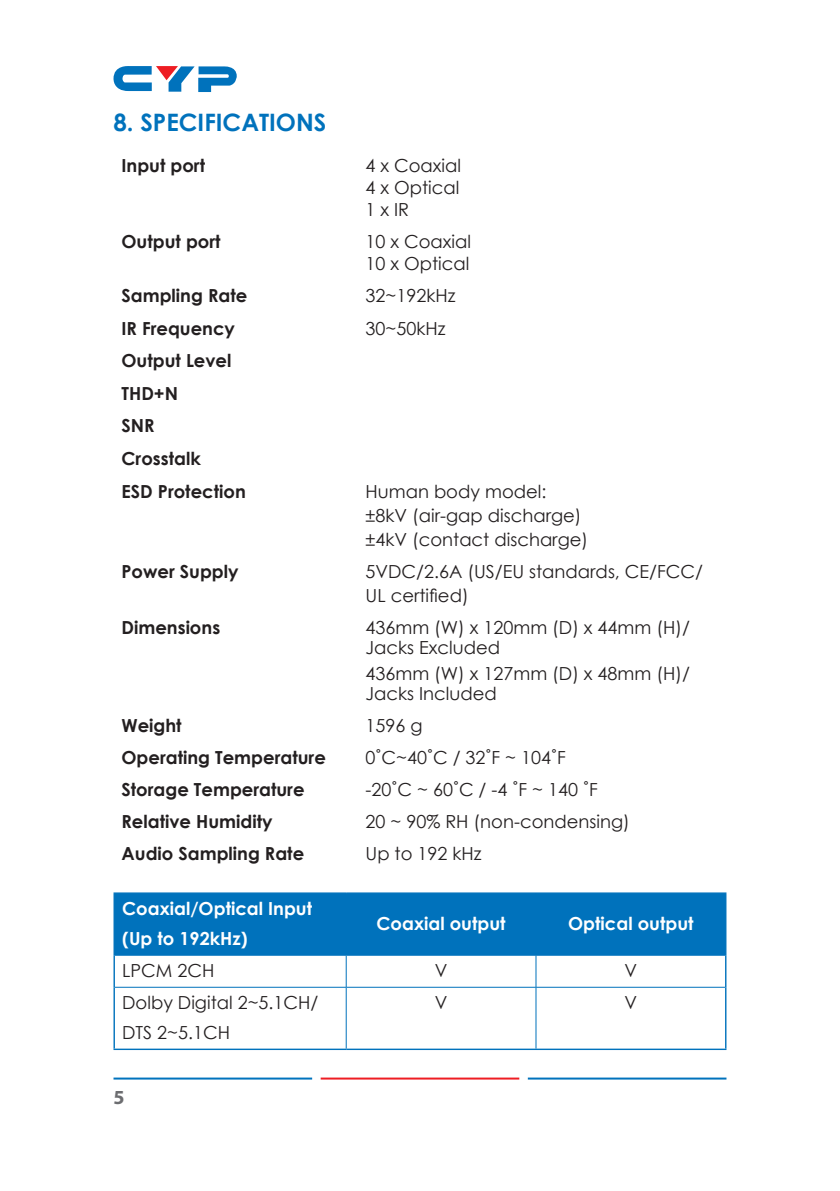
<style>
.page{position:relative;width:840px;height:1191px;background:#fff}
.page>*{position:absolute;margin:0;border:0;box-sizing:border-box;transform-origin:0 0}
.Paragraph_Header{font:700 24px "Century Gothic";color:#0072bc}
.t1{font:700 20px "Myriad Pro";color:#6c6d70}
.Paragraph{font:18px/20px "Century Gothic";color:#231f20}
.t2{font:700 18px "Century Gothic";color:#231f20}
.Paragraph-2{font:700 18px "Century Gothic";color:#fff}
</style>
<div class="page">
<svg style="left:113px;top:66px;width:123px;height:26px"></svg>
<hr style="left:113px;top:1077px;width:199px;height:2px;background:#0073bd">
<hr style="left:527px;top:1077px;width:199px;height:2px;background:#0072bc">
<hr style="left:320px;top:1077px;width:199px;height:2px;background:#ee1d23">
<div style="left:115px;top:894px;width:609px;height:61px;background:#0072bc"></div>
<hr style="left:113px;top:892px;width:233px;height:2px;background:#0072bc">
<hr style="left:113px;top:894px;width:2px;height:61px;background:#0072bc">
<hr style="left:346px;top:892px;width:189px;height:2px;background:#0072bc">
<hr style="left:535px;top:892px;width:191px;height:2px;background:#0072bc">
<hr style="left:724px;top:894px;width:2px;height:61px;background:#0072bc">
<hr style="left:113px;top:955px;width:2px;height:32px;background:#0072bc">
<hr style="left:724px;top:955px;width:2px;height:32px;background:#0072bc">
<hr style="left:113px;top:987px;width:2px;height:61px;background:#0072bc">
<hr style="left:724px;top:987px;width:2px;height:61px;background:#0072bc">
<hr style="left:113px;top:1048px;width:233px;height:2px;background:#0072bc">
<hr style="left:346px;top:1048px;width:189px;height:2px;background:#0072bc">
<hr style="left:535px;top:1048px;width:191px;height:2px;background:#0072bc">
<hr style="left:345px;top:894px;width:1px;height:61px;background:#0072bc">
<hr style="left:535px;top:894px;width:1px;height:61px;background:#0072bc">
<hr style="left:115px;top:955px;width:231px;height:1px;background:#0072bc">
<hr style="left:346px;top:955px;width:189px;height:1px;background:#0072bc">
<hr style="left:345px;top:955px;width:1px;height:32px;background:#0072bc">
<hr style="left:535px;top:955px;width:189px;height:1px;background:#0072bc">
<hr style="left:535px;top:955px;width:1px;height:32px;background:#0072bc">
<hr style="left:115px;top:987px;width:231px;height:1px;background:#0072bc">
<hr style="left:346px;top:987px;width:189px;height:1px;background:#0072bc">
<hr style="left:345px;top:987px;width:1px;height:61px;background:#0072bc">
<hr style="left:535px;top:987px;width:189px;height:1px;background:#0072bc">
<hr style="left:535px;top:987px;width:1px;height:61px;background:#0072bc">
<p class="Paragraph_Header" style="left:113px;top:104px;width:214px">8. SPECIFICATIONS</p>
<p class="t2" style="left:121px;top:152px;width:85px">Input port</p>
<p class="Paragraph" style="left:365px;top:155px;width:97px">4 x Coaxial</p>
<p class="Paragraph" style="left:365px;top:177px;width:95px">4 x Optical</p>
<p class="Paragraph" style="left:365px;top:199px;width:45px">1 x IR</p>
<p class="t2" style="left:121px;top:228px;width:101px">Output port</p>
<p class="Paragraph" style="left:365px;top:232px;width:107px">10 x Coaxial</p>
<p class="Paragraph" style="left:365px;top:254px;width:105px">10 x Optical</p>
<p class="t2" style="left:121px;top:282px;width:127px">Sampling Rate</p>
<p class="Paragraph" style="left:365px;top:286px;width:91px">32~192kHz</p>
<p class="t2" style="left:121px;top:314px;width:115px">IR Frequency</p>
<p class="Paragraph" style="left:365px;top:318px;width:81px">30~50kHz</p>
<p class="t2" style="left:121px;top:347px;width:111px">Output Level</p>
<p class="t2" style="left:121px;top:379px;width:58px">THD+N</p>
<p class="t2" style="left:121px;top:412px;width:35px">SNR</p>
<p class="t2" style="left:121px;top:445px;width:81px">Crosstalk</p>
<p class="t2" style="left:121px;top:477px;width:126px">ESD Protection</p>
<p class="Paragraph" style="left:365px;top:481px;width:182px">Human body model:</p>
<p class="Paragraph" style="left:365px;top:505px;width:217px">±8kV (air-gap discharge)</p>
<p class="Paragraph" style="left:365px;top:529px;width:224px">±4kV (contact discharge)</p>
<p class="t2" style="left:121px;top:557px;width:118px">Power Supply</p>
<p class="Paragraph" style="left:365px;top:559px;width:339px;line-height:24px">5VDC/2.6A (US/EU standards, CE/FCC/<br>UL certified)</p>
<p class="t2" style="left:121px;top:613px;width:100px">Dimensions</p>
<p class="Paragraph" style="left:365px;top:617px;width:325px">436mm (W) x 120mm (D) x 44mm (H)/<br>Jacks Excluded</p>
<p class="Paragraph" style="left:365px;top:663px;width:325px">436mm (W) x 127mm (D) x 48mm (H)/<br>Jacks Included</p>
<p class="t2" style="left:121px;top:711px;width:62px">Weight</p>
<p class="Paragraph" style="left:365px;top:715px;width:58px">1596 g</p>
<p class="t2" style="left:121px;top:743px;width:206px">Operating Temperature</p>
<p class="Paragraph" style="left:365px;top:747px;width:202px">0˚C~40˚C / 32˚F ~ 104˚F</p>
<p class="t2" style="left:121px;top:775px;width:184px">Storage Temperature</p>
<p class="Paragraph" style="left:365px;top:779px;width:233px">-20˚C ~ 60˚C / -4 ˚F ~ 140 ˚F</p>
<p class="t2" style="left:121px;top:807px;width:152px">Relative Humidity</p>
<p class="Paragraph" style="left:365px;top:811px;width:266px">20 ~ 90% RH (non-condensing)</p>
<p class="t2" style="left:121px;top:839px;width:184px">Audio Sampling Rate</p>
<p class="Paragraph" style="left:365px;top:843px;width:117px">Up to 192 kHz</p>
<p class="Paragraph-2" style="left:122px;top:894px;width:191px">Coaxial/Optical Input</p>
<p class="Paragraph-2" style="left:122px;top:924px;width:127px">(Up to 192kHz)</p>
<p class="Paragraph-2" style="left:376px;top:909px;width:130px">Coaxial output</p>
<p class="Paragraph-2" style="left:568px;top:909px;width:127px">Optical output</p>
<p class="Paragraph" style="left:122px;top:960px;width:94px">LPCM 2CH</p>
<p class="Paragraph" style="left:434px;top:960px;width:14px">V</p>
<p class="Paragraph" style="left:624px;top:960px;width:14px">V</p>
<p class="Paragraph" style="left:122px;top:992px;width:197px">Dolby Digital 2~5.1CH/</p>
<p class="Paragraph" style="left:122px;top:1022px;width:109px">DTS 2~5.1CH</p>
<p class="Paragraph" style="left:434px;top:992px;width:14px">V</p>
<p class="Paragraph" style="left:624px;top:992px;width:14px">V</p>
<p class="t1" style="left:113px;top:1084px;width:13px">5</p>
</div>
